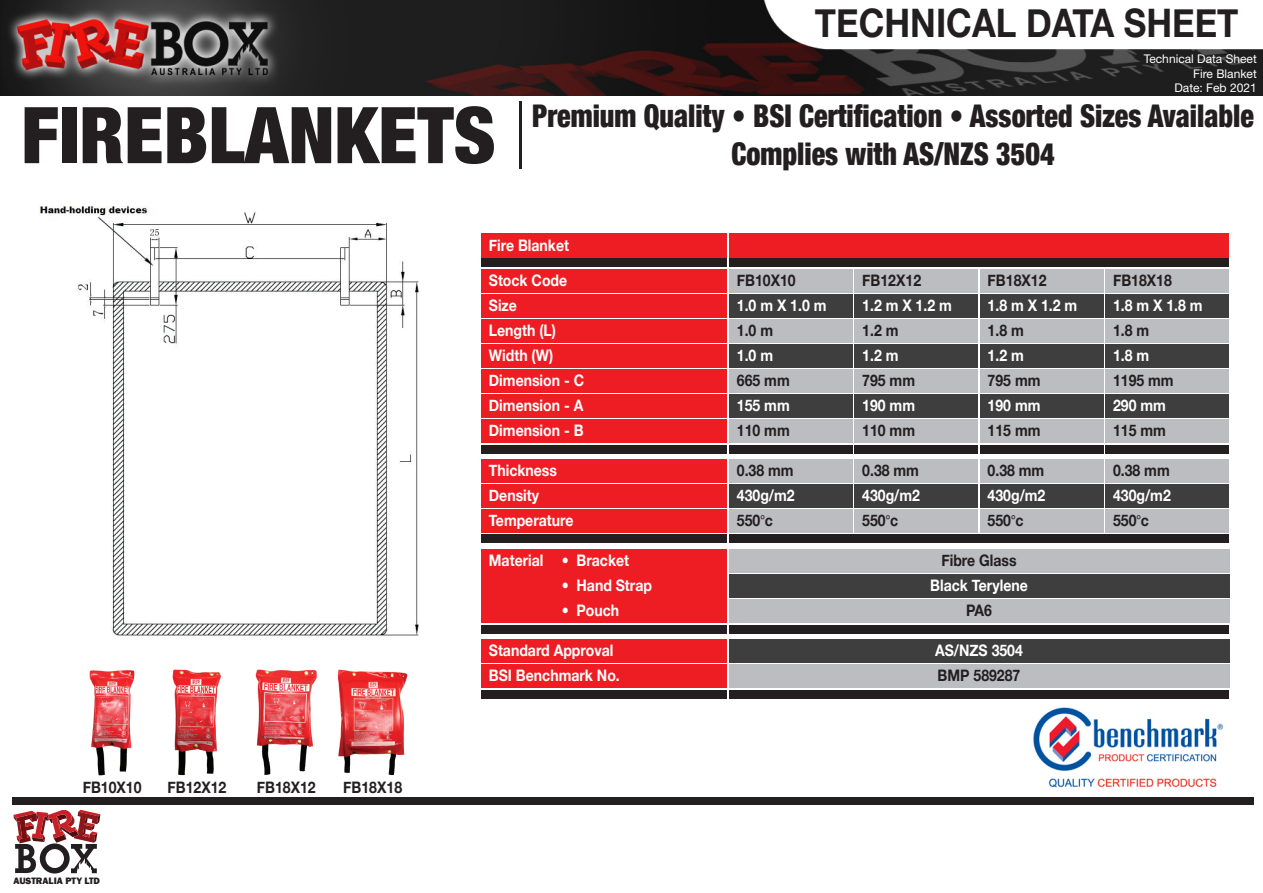
<style>
.page{position:relative;width:1263px;height:893px;background:#fff}
.page>*{position:absolute;margin:0;border:0;box-sizing:border-box;transform-origin:0 0}
.t1{font:900 condensed 78.3px "Helvetica Neue";color:#231f20}
.t2{font:700 39.3px "Helvetica Neue";color:#231f20;scale:.88 1}
.t3{font:900 condensed 31.2px/37.5px "Helvetica Neue";color:#231f20;text-align:center;scale:.9 1}
.t4{font:700 15.9px/25px "Helvetica Neue";color:#fff;scale:.88 1}
.t5{font:700 15.9px "Helvetica Neue";color:#231f20;scale:.88 1}
.t6{font:12px/14.4px "Helvetica Neue LT Std";color:#fff;text-align:right}
.t7{font:800 9.6px "Franklin Gothic";color:#231f20}
.s1{color:#231f20}
.s2{font-family:"Myriad Pro";font-weight:400;color:#231f20}
</style>
<div class="page">
<img style="left:0;top:0;width:1263px;height:96px">
<div style="left:481px;top:233px;width:246px;height:25px;background:#ee1d23"></div>
<div style="left:729px;top:233px;width:500px;height:25px;background:#ee1d23"></div>
<div style="left:481px;top:258px;width:246px;height:9px;background:#231f20"></div>
<div style="left:729px;top:258px;width:500px;height:9px;background:#231f20"></div>
<div style="left:481px;top:269px;width:246px;height:24px;background:#ee1d23"></div>
<div style="left:729px;top:269px;width:124px;height:24px;background:#bcbdc0"></div>
<div style="left:481px;top:294px;width:246px;height:24px;background:#ee1d23"></div>
<div style="left:729px;top:294px;width:124px;height:24px;background:#3e3e3f"></div>
<div style="left:481px;top:319px;width:246px;height:24px;background:#ee1d23"></div>
<div style="left:729px;top:319px;width:124px;height:24px;background:#bcbdc0"></div>
<div style="left:481px;top:344px;width:246px;height:24px;background:#ee1d23"></div>
<div style="left:729px;top:344px;width:124px;height:24px;background:#3e3e3f"></div>
<div style="left:481px;top:370px;width:246px;height:23px;background:#ee1d23"></div>
<div style="left:729px;top:370px;width:124px;height:23px;background:#bcbdc0"></div>
<div style="left:481px;top:395px;width:246px;height:23px;background:#ee1d23"></div>
<div style="left:729px;top:395px;width:124px;height:23px;background:#3e3e3f"></div>
<div style="left:481px;top:420px;width:246px;height:23px;background:#ee1d23"></div>
<div style="left:729px;top:420px;width:124px;height:23px;background:#bcbdc0"></div>
<div style="left:481px;top:445px;width:246px;height:8px;background:#231f20"></div>
<div style="left:729px;top:445px;width:124px;height:8px;background:#231f20"></div>
<div style="left:481px;top:534px;width:246px;height:9px;background:#231f20"></div>
<div style="left:729px;top:534px;width:500px;height:9px;background:#231f20"></div>
<div style="left:13px;top:797px;width:1241px;height:8px;background:#231f20"></div>
<div style="left:481px;top:459px;width:246px;height:24px;background:#ee1d23"></div>
<div style="left:729px;top:459px;width:124px;height:24px;background:#bcbdc0"></div>
<div style="left:481px;top:484px;width:246px;height:24px;background:#ee1d23"></div>
<div style="left:729px;top:484px;width:124px;height:24px;background:#3e3e3f"></div>
<div style="left:481px;top:509px;width:246px;height:24px;background:#ee1d23"></div>
<div style="left:729px;top:509px;width:124px;height:24px;background:#bcbdc0"></div>
<div style="left:481px;top:690px;width:246px;height:9px;background:#231f20"></div>
<div style="left:729px;top:690px;width:500px;height:9px;background:#231f20"></div>
<div style="left:481px;top:639px;width:246px;height:24px;background:#ee1d23"></div>
<div style="left:729px;top:639px;width:500px;height:24px;background:#3e3e3f"></div>
<div style="left:481px;top:665px;width:246px;height:23px;background:#ee1d23"></div>
<div style="left:729px;top:665px;width:500px;height:23px;background:#bcbdc0"></div>
<div style="left:481px;top:625px;width:246px;height:8px;background:#231f20"></div>
<div style="left:729px;top:625px;width:500px;height:8px;background:#231f20"></div>
<div style="left:481px;top:549px;width:246px;height:74px;background:#ee1d23"></div>
<div style="left:729px;top:549px;width:500px;height:24px;background:#bcbdc0"></div>
<div style="left:729px;top:574px;width:500px;height:24px;background:#3e3e3f"></div>
<div style="left:729px;top:600px;width:500px;height:23px;background:#bcbdc0"></div>
<div style="left:854px;top:269px;width:124px;height:24px;background:#bcbdc0"></div>
<div style="left:854px;top:294px;width:124px;height:24px;background:#3e3e3f"></div>
<div style="left:854px;top:319px;width:124px;height:24px;background:#bcbdc0"></div>
<div style="left:854px;top:344px;width:124px;height:24px;background:#3e3e3f"></div>
<div style="left:854px;top:370px;width:124px;height:23px;background:#bcbdc0"></div>
<div style="left:854px;top:395px;width:124px;height:23px;background:#3e3e3f"></div>
<div style="left:854px;top:420px;width:124px;height:23px;background:#bcbdc0"></div>
<div style="left:854px;top:445px;width:124px;height:8px;background:#231f20"></div>
<div style="left:854px;top:459px;width:124px;height:24px;background:#bcbdc0"></div>
<div style="left:854px;top:484px;width:124px;height:24px;background:#3e3e3f"></div>
<div style="left:854px;top:509px;width:124px;height:24px;background:#bcbdc0"></div>
<div style="left:980px;top:269px;width:123px;height:24px;background:#bcbdc0"></div>
<div style="left:980px;top:294px;width:123px;height:24px;background:#3e3e3f"></div>
<div style="left:980px;top:319px;width:123px;height:24px;background:#bcbdc0"></div>
<div style="left:980px;top:344px;width:123px;height:24px;background:#3e3e3f"></div>
<div style="left:980px;top:370px;width:123px;height:23px;background:#bcbdc0"></div>
<div style="left:980px;top:395px;width:123px;height:23px;background:#3e3e3f"></div>
<div style="left:980px;top:420px;width:123px;height:23px;background:#bcbdc0"></div>
<div style="left:980px;top:445px;width:123px;height:8px;background:#231f20"></div>
<div style="left:980px;top:459px;width:123px;height:24px;background:#bcbdc0"></div>
<div style="left:980px;top:484px;width:123px;height:24px;background:#3e3e3f"></div>
<div style="left:980px;top:509px;width:123px;height:24px;background:#bcbdc0"></div>
<div style="left:1105px;top:269px;width:124px;height:24px;background:#bcbdc0"></div>
<div style="left:1105px;top:294px;width:124px;height:24px;background:#3e3e3f"></div>
<div style="left:1105px;top:319px;width:124px;height:24px;background:#bcbdc0"></div>
<div style="left:1105px;top:344px;width:124px;height:24px;background:#3e3e3f"></div>
<div style="left:1105px;top:370px;width:124px;height:23px;background:#bcbdc0"></div>
<div style="left:1105px;top:395px;width:124px;height:23px;background:#3e3e3f"></div>
<div style="left:1105px;top:420px;width:124px;height:23px;background:#bcbdc0"></div>
<div style="left:1105px;top:445px;width:124px;height:8px;background:#231f20"></div>
<div style="left:1105px;top:459px;width:124px;height:24px;background:#bcbdc0"></div>
<div style="left:1105px;top:484px;width:124px;height:24px;background:#3e3e3f"></div>
<div style="left:1105px;top:509px;width:124px;height:24px;background:#bcbdc0"></div>
<svg style="left:13px;top:809px;width:87px;height:65px"></svg>
<img style="left:39px;top:206px;width:380px;height:430px">
<hr style="left:520px;top:101px;width:2px;height:68px;background:#231f20">
<img style="left:338px;top:669px;width:70px;height:107px">
<img style="left:89px;top:670px;width:46px;height:106px">
<img style="left:173px;top:669px;width:48px;height:107px">
<img style="left:255px;top:669px;width:62px;height:106px">
<img style="left:1033px;top:707px;width:191px;height:81px">
<h2 class="t2" style="left:815px;top:-1px;width:483px">TECHNICAL DATA SHEET</h2>
<p class="t6" style="left:1144px;top:52px;width:114px">Technical Data Sheet<br>Fire Blanket<br>Date: Feb 2021</p>
<h1 class="t1" style="left:21px;top:87px;width:476px">FIREBLANKETS</h1>
<h3 class="t3" style="left:532px;top:97px;width:803px">Premium Quality • BSI Certification • Assorted Sizes Available<br>Complies with AS/NZS 3504</h3>
<p class="t5" style="left:83px;top:777px;width:68px">FB10X10</p>
<p class="t5" style="left:167px;top:777px;width:68px">FB12X12</p>
<p class="t5" style="left:257px;top:777px;width:68px">FB18X12</p>
<p class="t5" style="left:343px;top:777px;width:68px">FB18X18</p>
<p class="t7" style="left:13px;top:875px;width:88px">AUSTRALIA PTY LTD</p>
<p class="t4" style="left:489px;top:228px;width:93px;line-height:34.8px">Fire Blanket<br>Stock Code</p>
<p class="t4" style="left:489px;top:292px;width:110px">Size<br>Length (L)<br>Width (W)<br>Dimension - C<br>Dimension - A<br>Dimension - B</p>
<p class="t5" style="left:737px;top:271px;width:68px">FB10X10</p>
<p class="t4" style="left:737px;top:292px;width:103px">1.0 m X 1.0 m</p>
<p class="t5" style="left:737px;top:320px;width:43px">1.0 m</p>
<p class="t4" style="left:737px;top:343px;width:43px">1.0 m</p>
<p class="t5" style="left:737px;top:371px;width:62px">665 mm</p>
<p class="t4" style="left:737px;top:393px;width:62px">155 mm</p>
<p class="t5" style="left:737px;top:421px;width:62px">110 mm</p>
<p class="t4" style="left:489px;top:457px;width:98px">Thickness<br>Density<br>Temperature</p>
<p class="t5" style="left:737px;top:460px;width:66px">0.38 mm</p>
<p class="t4" style="left:737px;top:482px;width:67px">430g/m2<br><span class="s1">550</span><span class="s2">°</span><span class="s1">c</span></p>
<p class="t4" style="left:489px;top:547px;width:161px">Material • Bracket</p>
<p class="t4" style="left:562px;top:573px;width:104px">• Hand Strap</p>
<p class="t4" style="left:562px;top:598px;width:67px">• Pouch</p>
<p class="t5" style="left:862px;top:271px;width:68px">FB12X12</p>
<p class="t4" style="left:862px;top:292px;width:103px">1.2 m X 1.2 m</p>
<p class="t5" style="left:862px;top:320px;width:43px">1.2 m</p>
<p class="t4" style="left:862px;top:343px;width:43px">1.2 m</p>
<p class="t5" style="left:862px;top:371px;width:62px">795 mm</p>
<p class="t4" style="left:862px;top:393px;width:62px">190 mm</p>
<p class="t5" style="left:862px;top:421px;width:62px">110 mm</p>
<p class="t5" style="left:862px;top:460px;width:66px">0.38 mm</p>
<p class="t4" style="left:862px;top:482px;width:67px">430g/m2<br><span class="s1">550</span><span class="s2">°</span><span class="s1">c</span></p>
<p class="t5" style="left:988px;top:271px;width:68px">FB18X12</p>
<p class="t4" style="left:988px;top:292px;width:103px">1.8 m X 1.2 m</p>
<p class="t5" style="left:988px;top:320px;width:43px">1.8 m</p>
<p class="t4" style="left:988px;top:343px;width:43px">1.2 m</p>
<p class="t5" style="left:988px;top:371px;width:62px">795 mm</p>
<p class="t4" style="left:988px;top:393px;width:62px">190 mm</p>
<p class="t5" style="left:988px;top:421px;width:62px">115 mm</p>
<p class="t5" style="left:988px;top:460px;width:66px">0.38 mm</p>
<p class="t4" style="left:988px;top:482px;width:67px">430g/m2<br><span class="s1">550</span><span class="s2">°</span><span class="s1">c</span></p>
<p class="t5" style="left:941px;top:551px;width:87px">Fibre Glass</p>
<p class="t4" style="left:930px;top:573px;width:112px">Black Terylene</p>
<p class="t5" style="left:966px;top:601px;width:31px">PA6</p>
<p class="t4" style="left:489px;top:638px;width:150px">Standard Approval<br>BSI Benchmark No.</p>
<p class="t4" style="left:935px;top:638px;width:101px">AS/NZS 3504</p>
<p class="t5" style="left:937px;top:666px;width:96px">BMP 589287</p>
<p class="t5" style="left:1113px;top:271px;width:68px">FB18X18</p>
<p class="t4" style="left:1113px;top:292px;width:103px">1.8 m X 1.8 m</p>
<p class="t5" style="left:1113px;top:320px;width:43px">1.8 m</p>
<p class="t4" style="left:1113px;top:343px;width:43px">1.8 m</p>
<p class="t5" style="left:1113px;top:371px;width:70px">1195 mm</p>
<p class="t4" style="left:1113px;top:393px;width:62px">290 mm</p>
<p class="t5" style="left:1113px;top:421px;width:62px">115 mm</p>
<p class="t5" style="left:1113px;top:460px;width:66px">0.38 mm</p>
<p class="t4" style="left:1113px;top:482px;width:67px">430g/m2<br><span class="s1">550</span><span class="s2">°</span><span class="s1">c</span></p>
</div>
